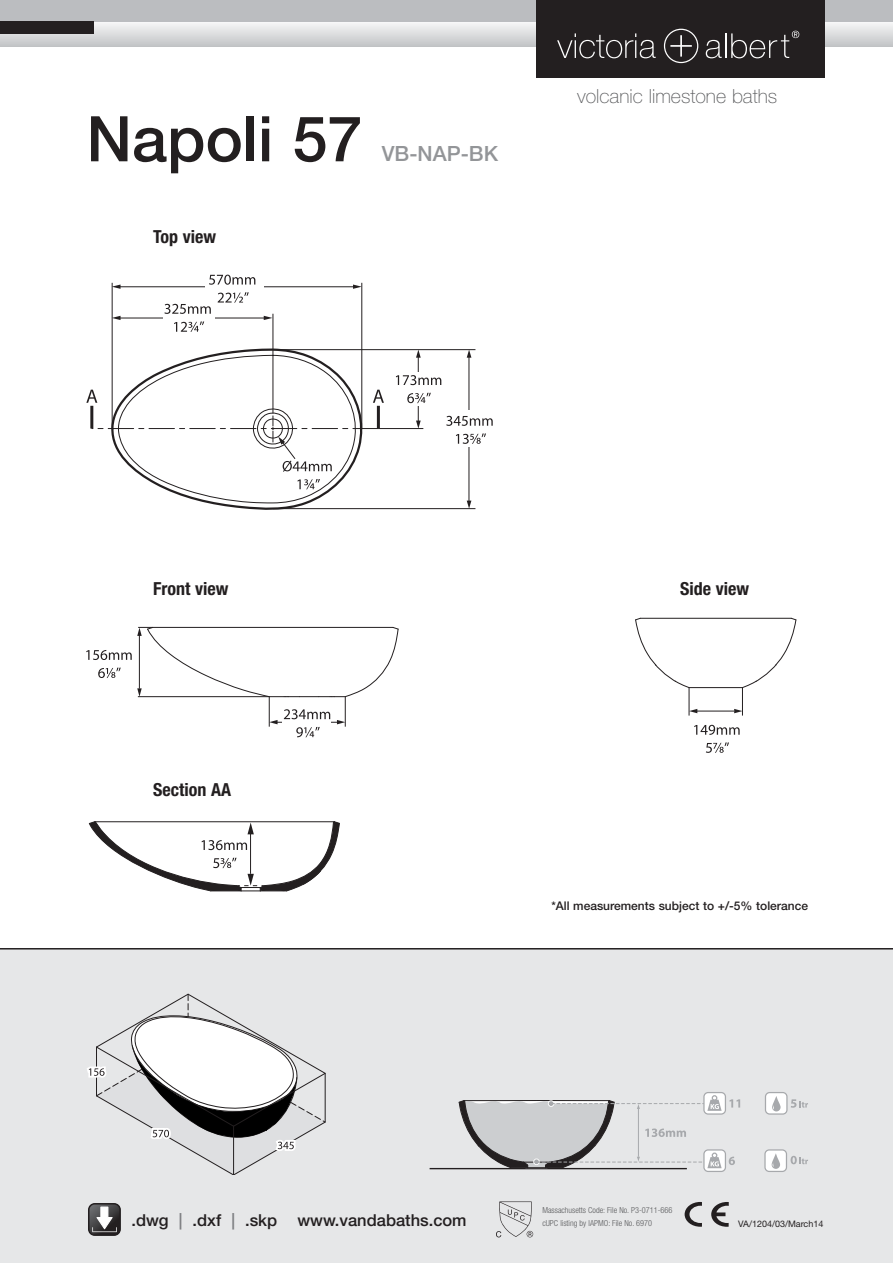
<style>
.page{position:relative;width:893px;height:1263px;background:#fff}
.page>*{position:absolute;margin:0;border:0;box-sizing:border-box;transform-origin:0 0}
.t1{font:500 63px "Helvetica Neue LT Std";color:#231f20}
.t2{font:500 21px "Helvetica Neue LT Std";color:#939598}
.t3{font:100 19.5px "Helvetica Neue LT Std";color:#58595b}
.t4{font:700 condensed 18px "Helvetica Neue LT Std";color:#231f20}
.t5{font:500 16.5px "Helvetica Neue LT Std";color:#231f20}
.t6{font:500 12px "Helvetica Neue LT Std";color:#231f20}
.t7{font:9px "Helvetica Neue LT Std";color:#231f20}
.t8{font:300 condensed 8.25px/13.4px "Helvetica Neue LT Std";color:#58595b}
.s1{color:#808285}
</style>
<div class="page">
<div style="left:0;top:948px;width:893px;height:315px;background:#e6e7e8"></div>
<div style="left:0;top:21px;width:893px;height:26px;background:linear-gradient(to bottom,#f8f8f8,#c2c5c7)"></div>
<div style="left:0;top:0;width:893px;height:21px;background:#bbbdc0"></div>
<div style="left:0;top:21px;width:94px;height:13px;background:#231f20"></div>
<div style="left:536px;top:0;width:288px;height:77px;background:#231f20"></div>
<svg style="left:557px;top:33px;width:99px;height:25px"></svg>
<div style="left:664px;top:29px;width:34px;height:34px;border:1px solid #fff;border-radius:50%"></div>
<svg style="left:706px;top:31px;width:93px;height:27px"></svg>
<hr style="left:680px;top:35px;width:2px;height:22px;background:#fff">
<hr style="left:670px;top:45px;width:22px;height:2px;background:#fff">
<svg style="left:84px;top:993px;width:243px;height:182px"></svg>
<hr style="left:430px;top:1168px;width:257px;height:1px;background:#231f20">
<svg style="left:765px;top:1092px;width:43px;height:23px"></svg>
<svg style="left:764px;top:1149px;width:44px;height:23px"></svg>
<svg style="left:458px;top:1092px;width:282px;height:80px;background:#cccdce"></svg>
<svg style="left:88px;top:1203px;width:33px;height:33px"></svg>
<svg style="left:496px;top:1201px;width:37px;height:36px"></svg>
<svg style="left:711px;top:1202px;width:18px;height:25px"></svg>
<svg style="left:685px;top:1202px;width:17px;height:25px"></svg>
<hr style="left:112px;top:283px;width:1px;height:146px;background:#231f20">
<hr style="left:273px;top:349px;width:202px;height:1px;background:#231f20">
<hr style="left:273px;top:508px;width:202px;height:1px;background:#231f20">
<hr style="left:362px;top:283px;width:1px;height:146px;background:#231f20">
<hr style="left:273px;top:314px;width:1px;height:99px;background:#231f20">
<hr style="left:119px;top:286px;width:236px;height:1px;background:#231f20">
<svg style="left:112px;top:285px;width:9px;height:4px"></svg>
<svg style="left:353px;top:285px;width:9px;height:4px"></svg>
<hr style="left:119px;top:318px;width:146px;height:1px;background:#231f20">
<svg style="left:112px;top:316px;width:9px;height:4px"></svg>
<svg style="left:264px;top:316px;width:8px;height:4px"></svg>
<hr style="left:469px;top:356px;width:1px;height:145px;background:#231f20">
<svg style="left:467px;top:350px;width:4px;height:8px"></svg>
<svg style="left:467px;top:501px;width:4px;height:8px"></svg>
<hr style="left:418px;top:356px;width:1px;height:65px;background:#231f20">
<svg style="left:416px;top:350px;width:5px;height:8px"></svg>
<svg style="left:416px;top:421px;width:5px;height:7px"></svg>
<div style="left:205px;top:267px;width:59px;height:42px;background:#fff"></div>
<div style="left:164px;top:301px;width:51px;height:33px;background:#fff"></div>
<div style="left:443px;top:410px;width:52px;height:37px;background:#fff"></div>
<div style="left:391px;top:372px;width:56px;height:33px;background:#fff"></div>
<svg style="left:209px;top:275px;width:46px;height:10px"></svg>
<svg style="left:218px;top:292px;width:31px;height:11px"></svg>
<svg style="left:164px;top:304px;width:47px;height:10px"></svg>
<svg style="left:174px;top:321px;width:30px;height:11px"></svg>
<svg style="left:396px;top:375px;width:45px;height:10px"></svg>
<svg style="left:407px;top:393px;width:24px;height:10px"></svg>
<svg style="left:446px;top:416px;width:47px;height:10px"></svg>
<svg style="left:456px;top:433px;width:30px;height:11px"></svg>
<hr style="left:378px;top:428px;width:45px;height:1px;background:#231f20">
<svg style="left:86px;top:347px;width:298px;height:163px"></svg>
<hr style="left:269px;top:697px;width:1px;height:30px;background:#231f20">
<hr style="left:345px;top:697px;width:1px;height:30px;background:#231f20">
<hr style="left:276px;top:722px;width:62px;height:1px;background:#231f20">
<svg style="left:269px;top:720px;width:9px;height:4px"></svg>
<svg style="left:337px;top:720px;width:8px;height:4px"></svg>
<div style="left:283px;top:710px;width:48px;height:34px;background:#fff"></div>
<svg style="left:284px;top:709px;width:46px;height:10px"></svg>
<svg style="left:296px;top:727px;width:24px;height:10px"></svg>
<svg style="left:86px;top:626px;width:313px;height:72px"></svg>
<hr style="left:153px;top:627px;width:240px;height:1px;background:#231f20">
<svg style="left:88px;top:821px;width:252px;height:71px"></svg>
<hr style="left:696px;top:711px;width:38px;height:1px;background:#231f20">
<svg style="left:694px;top:725px;width:46px;height:10px"></svg>
<svg style="left:706px;top:742px;width:23px;height:11px"></svg>
<svg style="left:635px;top:617px;width:62px;height:98px"></svg>
<svg style="left:734px;top:617px;width:63px;height:98px"></svg>
<hr style="left:689px;top:687px;width:53px;height:1px;background:#231f20">
<hr style="left:640px;top:618px;width:151px;height:1px;background:#231f20">
<h1 class="t1" style="left:87px;top:116px;width:277px">Napoli 57</h1>
<h2 class="t2" style="left:382px;top:146px;width:118px">VB-NAP-BK</h2>
<h3 class="t4" style="left:153px;top:226px;width:65px">Top view</h3>
<h3 class="t3" style="left:577px;top:85px;width:202px">volcanic limestone baths</h3>
<h3 class="t4" style="left:153px;top:578px;width:77px">Front view</h3>
<h3 class="t4" style="left:153px;top:779px;width:80px">Section AA</h3>
<h3 class="t4" style="left:680px;top:578px;width:71px">Side view</h3>
<h3 class="t6" style="left:551px;top:902px;width:258px">*All measurements subject to +/-5% tolerance</h3>
<p class="t8" style="left:542px;top:1203px;width:131px">Massachusetts Code: File No. P3-0711-666 cUPC listing by IAPMO: File No. 6970</p>
<h3 class="t5" style="left:131px;top:1214px;width:337px">.dwg <span class="s1">|</span> .dxf <span class="s1">|</span> .skp www.vandabaths.com</h3>
<p class="t7" style="left:738px;top:1218px;width:87px">VA/1204/03/March14</p>
</div>
